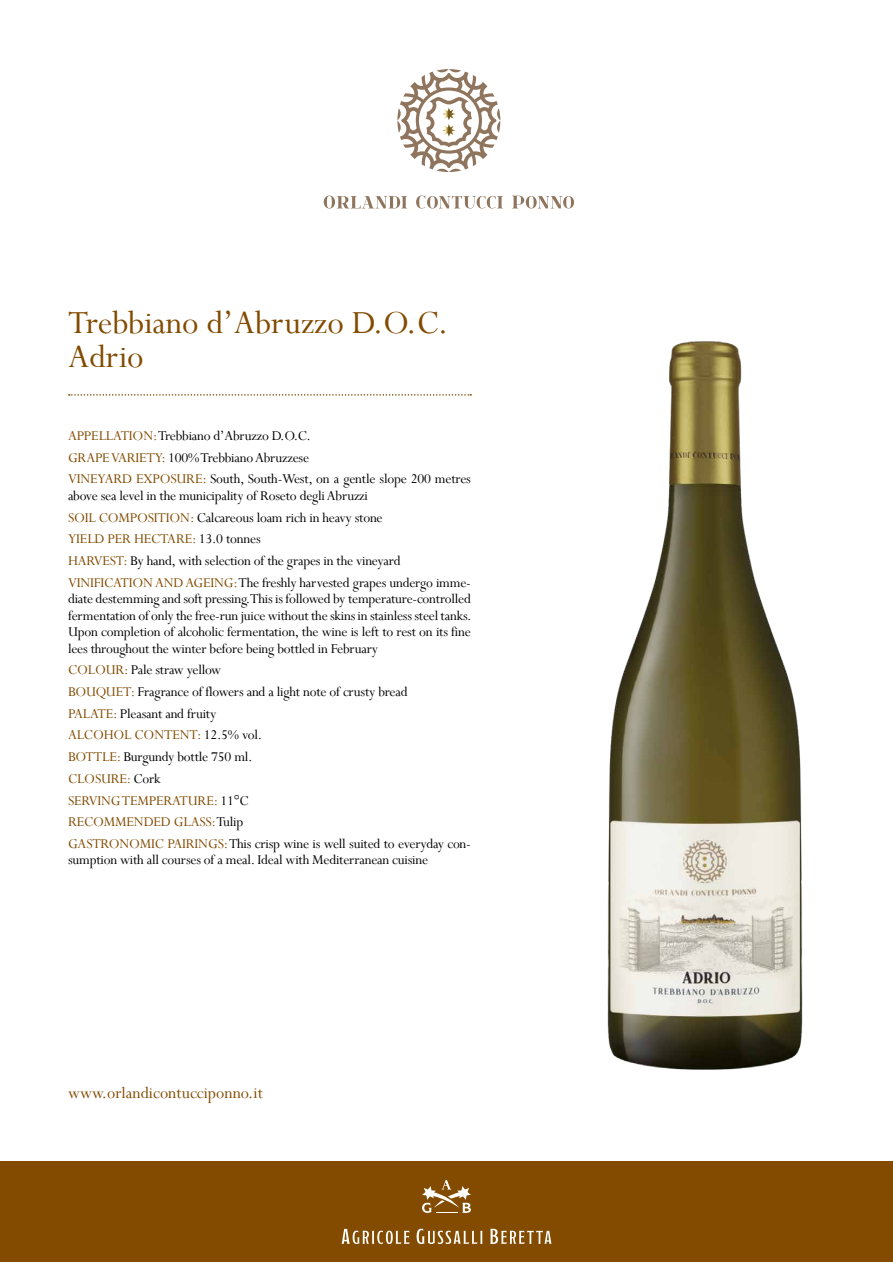
<style>
.page{position:relative;width:893px;height:1263px;background:#fff}
.page>*{position:absolute;margin:0;border:0;box-sizing:border-box;transform-origin:0 0}
.t1{font:36px/34.5px "Perpetua";color:#824b00}
.t2{font:18px "Perpetua";color:#824b00}
.t3{font:15px/21.8px "Perpetua";letter-spacing:-.015em;color:#000}
.s1{color:#824b00}
</style>
<div class="page">
<div style="left:0;top:1161px;width:893px;height:101px;background:#824b00"></div>
<svg style="left:341px;top:1229px;width:211px;height:15px"></svg>
<svg style="left:422px;top:1180px;width:49px;height:33px"></svg>
<svg style="left:324px;top:196px;width:250px;height:13px"></svg>
<svg style="left:397px;top:69px;width:103px;height:103px"></svg>
<img style="left:607px;top:341px;width:196px;height:729px">
<svg style="left:69px;top:394px;width:402px;height:2px"></svg>
<h1 class="t1" style="left:68px;top:305px;width:382px">Trebbiano d’Abruzzo D.O.C.<br>Adrio</h1>
<p class="t3" style="left:68px;top:424px;width:404px"><span class="s1">APPELLATION:</span> Trebbiano d’Abruzzo D.O.C.<br><span class="s1">GRAPE VARIETY:</span> 100% Trebbiano Abruzzese<br><span class="s1">VINEYARD EXPOSURE:</span> South, South-West, on a gentle slope 200 metres</p>
<p class="t3" style="left:68px;top:484px;width:404px">above sea level in the municipality of Roseto degli Abruzzi<br><span class="s1">SOIL COMPOSITION:</span> Calcareous loam rich in heavy stone<br><span class="s1">YIELD PER HECTARE:</span> 13.0 tonnes<br><span class="s1">HARVEST:</span> By hand, with selection of the grapes in the vineyard <span class="s1">VINIFICATION AND AGEING:</span> The freshly harvested grapes undergo imme-</p>
<p class="t3" style="left:68px;top:590px;width:405px;line-height:16.5px;text-align:justify">diate destemming and soft pressing. This is followed by temperature-controlled fermentation of only the free-run juice without the skins in stainless steel tanks.<br>Upon completion of alcoholic fermentation, the wine is left to rest on its fine lees throughout the winter before being bottled in February</p>
<p class="t3" style="left:68px;top:659px;width:404px"><span class="s1">COLOUR:</span> Pale straw yellow<br><span class="s1">BOUQUET:</span> Fragrance of flowers and a light note of crusty bread<br><span class="s1">PALATE:</span> Pleasant and fruity<br><span class="s1">ALCOHOL CONTENT:</span> 12.5% vol.<br><span class="s1">BOTTLE:</span> Burgundy bottle 750 ml.<br><span class="s1">CLOSURE:</span> Cork<br><span class="s1">SERVING TEMPERATURE:</span> 11°C<br><span class="s1">RECOMMENDED GLASS:</span> Tulip<br><span class="s1">GASTRONOMIC PAIRINGS:</span> This crisp wine is well suited to everyday con-</p>
<p class="t3" style="left:68px;top:849px;width:362px">sumption with all courses of a meal. Ideal with Mediterranean cuisine</p>
<p class="t2" style="left:68px;top:1082px;width:196px">www.orlandicontucciponno.it</p>
</div>
